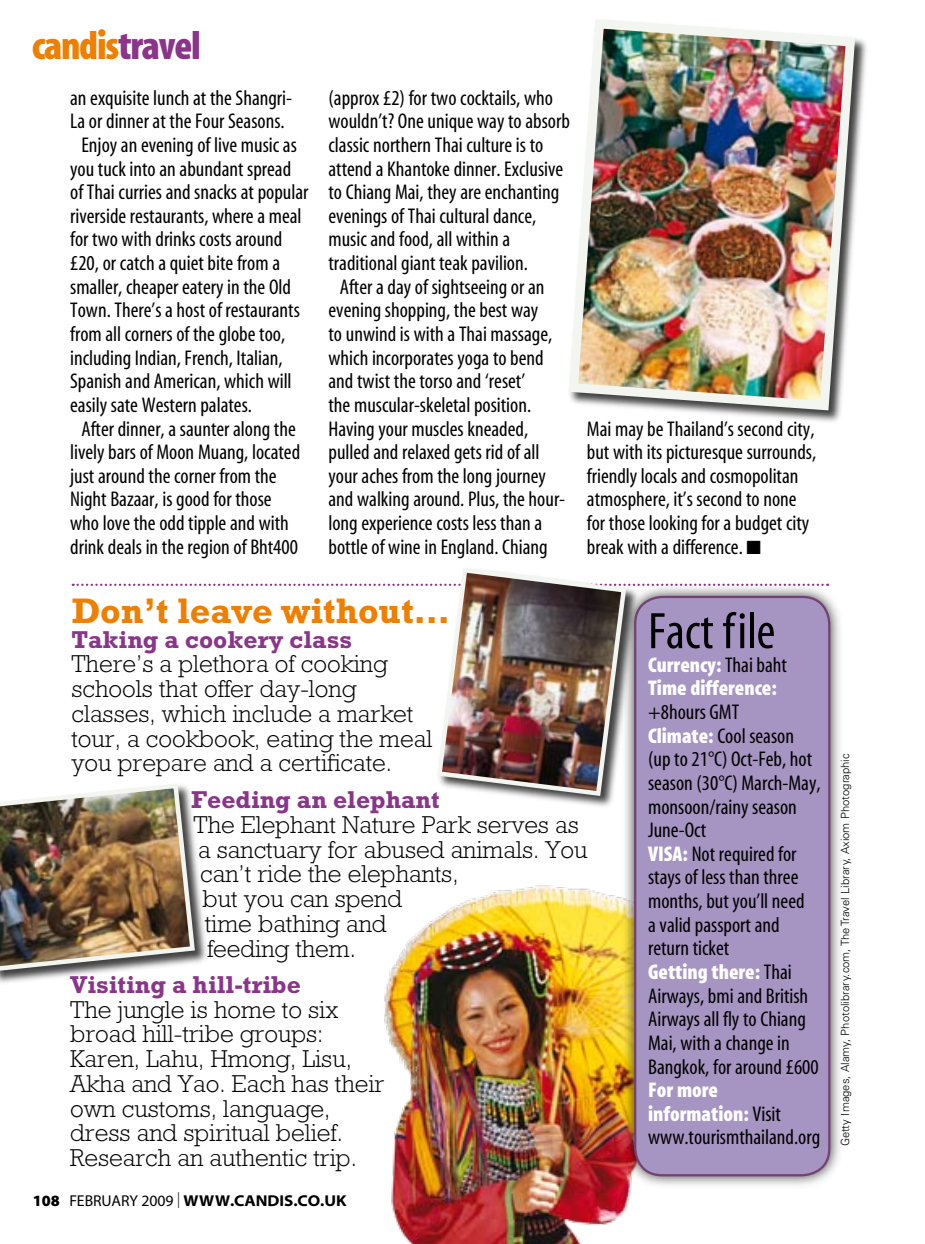
<style>
.page{position:relative;width:925px;height:1244px;background:#fff}
.page>*{position:absolute;margin:0;border:0;box-sizing:border-box;transform-origin:0 0}
.t1{font:51.75px "Myriad MM";color:#000}
.t2{font:40.5px "Myriad MM";letter-spacing:-.03em;color:#ee7f00}
.t3{font:700 36px "Rockwell Std";color:#ee7f00}
.t4{font:300 24.75px/24.8px "Rockwell Std";color:#000}
.t5{font:700 24.75px "Rockwell Std";color:#8a3589}
.t6{font:21.38px/23.6px "Myriad MM";color:#000}
.t7{font:21.38px/23.6px "Myriad MM";color:#fff}
.t8{font:15.75px "Myriad MM";letter-spacing:-.005em;color:#000}
.t9{font:300 11.25px "Univers";color:#000}
.s1{color:#8a3589}
.s2{color:#000}
.s3{color:#fff}
</style>
<div class="page">
<img style="left:384px;top:974px;width:247px;height:270px">
<div style="left:0;top:782px;width:209px;height:203px;background:#000;opacity:.75"></div>
<img style="left:0;top:568px;width:620px;height:406px">
<div style="left:620px;top:582px;width:224px;height:609px;background:#000;opacity:.75"></div>
<div style="left:635px;top:597px;width:194px;height:578px;background:#a694c2;border-radius:27px"></div>
<div style="left:634px;top:596px;width:196px;height:580px;border:2px solid #714273;border-radius:27px"></div>
<div style="left:567px;top:18px;width:302px;height:406px;background:#000;opacity:.75"></div>
<img style="left:567px;top:18px;width:293px;height:397px">
<h2 class="t2" style="left:32px;top:26px;width:170px">candis<span class="s1">travel</span></h2>
<p class="t6" style="left:70px;top:87px;width:223px">an exquisite lunch at the Shangri-</p>
<p class="t6" style="left:70px;top:110px;width:216px">La or dinner at the Four Seasons.</p>
<p class="t6" style="left:81px;top:134px;width:217px">Enjoy an evening of live music as</p>
<p class="t6" style="left:70px;top:158px;width:223px">you tuck into an abundant spread</p>
<p class="t6" style="left:70px;top:181px;width:240px">of Thai curries and snacks at popular</p>
<p class="t6" style="left:70px;top:205px;width:233px">riverside restaurants, where a meal</p>
<p class="t6" style="left:70px;top:229px;width:214px">for two with drinks costs around</p>
<p class="t6" style="left:70px;top:252px;width:211px">£20, or catch a quiet bite from a</p>
<p class="t6" style="left:70px;top:276px;width:222px">smaller, cheaper eatery in the Old</p>
<p class="t6" style="left:70px;top:299px;width:231px">Town. There’s a host of restaurants</p>
<p class="t6" style="left:70px;top:323px;width:217px">from all corners of the globe too,</p>
<p class="t6" style="left:70px;top:347px;width:214px">including Indian, French, Italian,</p>
<p class="t6" style="left:70px;top:370px;width:223px">Spanish and American, which will</p>
<p class="t6" style="left:70px;top:394px;width:183px">easily sate Western palates.</p>
<p class="t6" style="left:81px;top:418px;width:216px">After dinner, a saunter along the</p>
<p class="t6" style="left:70px;top:441px;width:231px">lively bars of Moon Muang, located</p>
<p class="t6" style="left:70px;top:465px;width:208px">just around the corner from the</p>
<p class="t6" style="left:70px;top:488px;width:203px">Night Bazaar, is good for those</p>
<p class="t6" style="left:70px;top:512px;width:220px">who love the odd tipple and with</p>
<p class="t6" style="left:70px;top:536px;width:229px">drink deals in the region of Bht400</p>
<p class="t6" style="left:328px;top:87px;width:226px">(approx £2) for two cocktails, who</p>
<p class="t6" style="left:328px;top:110px;width:243px">wouldn’t? One unique way to absorb</p>
<p class="t6" style="left:328px;top:134px;width:216px">classic northern Thai culture is to</p>
<p class="t6" style="left:328px;top:158px;width:236px">attend a Khantoke dinner. Exclusive</p>
<p class="t6" style="left:328px;top:181px;width:232px">to Chiang Mai, they are enchanting</p>
<p class="t6" style="left:328px;top:205px;width:209px">evenings of Thai cultural dance,</p>
<p class="t6" style="left:328px;top:229px;width:183px">music and food, all within a</p>
<p class="t6" style="left:328px;top:252px;width:201px">traditional giant teak pavilion.</p>
<p class="t6" style="left:340px;top:276px;width:206px">After a day of sightseeing or an</p>
<p class="t6" style="left:328px;top:299px;width:211px">evening shopping, the best way</p>
<p class="t6" style="left:328px;top:323px;width:225px">to unwind is with a Thai massage,</p>
<p class="t6" style="left:328px;top:347px;width:217px">which incorporates yoga to bend</p>
<p class="t6" style="left:328px;top:370px;width:198px">and twist the torso and ‘reset’</p>
<p class="t6" style="left:328px;top:394px;width:204px">the muscular-skeletal position.</p>
<p class="t6" style="left:328px;top:418px;width:201px">Having your muscles kneaded,</p>
<p class="t6" style="left:328px;top:441px;width:212px">pulled and relaxed gets rid of all</p>
<p class="t6" style="left:328px;top:465px;width:219px">your aches from the long journey</p>
<p class="t6" style="left:328px;top:488px;width:238px">and walking around. Plus, the hour-</p>
<p class="t6" style="left:328px;top:512px;width:215px">long experience costs less than a</p>
<p class="t6" style="left:328px;top:536px;width:221px">bottle of wine in England. Chiang</p>
<p class="t6" style="left:587px;top:418px;width:231px">Mai may be Thailand’s second city, but with its picturesque surrounds, friendly locals and cosmopolitan atmosphere, it’s second to none for those looking for a budget city break with a difference. ■</p>
<h3 class="t3" style="left:71px;top:589px;width:380px">Don’t leave without…</h3>
<p class="t5" style="left:71px;top:624px;width:282px">Taking a cookery class</p>
<p class="t4" style="left:71px;top:651px;width:362px">There’s a plethora of cooking schools that offer day-long classes, which include a market tour, a cookbook, eating the meal you prepare and a certificate.</p>
<p class="t5" style="left:191px;top:785px;width:250px">Feeding an elephant</p>
<p class="t4" style="left:193px;top:812px;width:387px">The Elephant Nature Park serves as</p>
<p class="t4" style="left:198px;top:837px;width:391px">a sanctuary for abused animals. You</p>
<p class="t4" style="left:200px;top:861px;width:260px">can’t ride the elephants,</p>
<p class="t4" style="left:202px;top:886px;width:201px">but you can spend</p>
<p class="t4" style="left:205px;top:911px;width:183px">time bathing and</p>
<p class="t4" style="left:207px;top:936px;width:151px">feeding them.</p>
<p class="t5" style="left:70px;top:970px;width:232px">Visiting a hill-tribe</p>
<p class="t4" style="left:70px;top:997px;width:316px">The jungle is home to six broad hill-tribe groups:<br>Karen, Lahu, Hmong, Lisu,<br>Akha and Yao. Each has their own customs, language, dress and spiritual belief.<br>Research an authentic trip.</p>
<p class="t8" style="left:33px;top:1193px;width:315px">108 february 2009 | www.candis.co.uk</p>
<h1 class="t1" style="left:648px;top:606px;width:129px">Fact file</h1>
<p class="t7" style="left:648px;top:654px;width:140px">Currency: <span class="s2">Thai baht<br></span>Time difference:</p>
<p class="t6" style="left:648px;top:701px;width:174px">+8hours GMT<br><span class="s3">Climate:</span> Cool season (up to 21°C) Oct-Feb, hot season (30°C) March-May, monsoon/rainy season<br>June-Oct<br><span class="s3">VISA:</span> Not required for stays of less than three months, but you’ll need<br>a valid passport and return ticket<br><span class="s3">Getting there:</span> Thai<br>Airways, bmi and British<br>Airways all fly to Chiang<br>Mai, with a change in<br>Bangkok, for around £600</p>
<p class="t6" style="left:648px;top:1079px;width:174px"><span class="s3">For more information:</span> Visit www.tourismthailand.org</p>
<p class="t9" style="left:838px;top:1146px;width:394px;rotate:-90deg">Getty Images, Alamy, Photolibrary.com, The Travel Library, Axiom Photographic</p>
</div>
